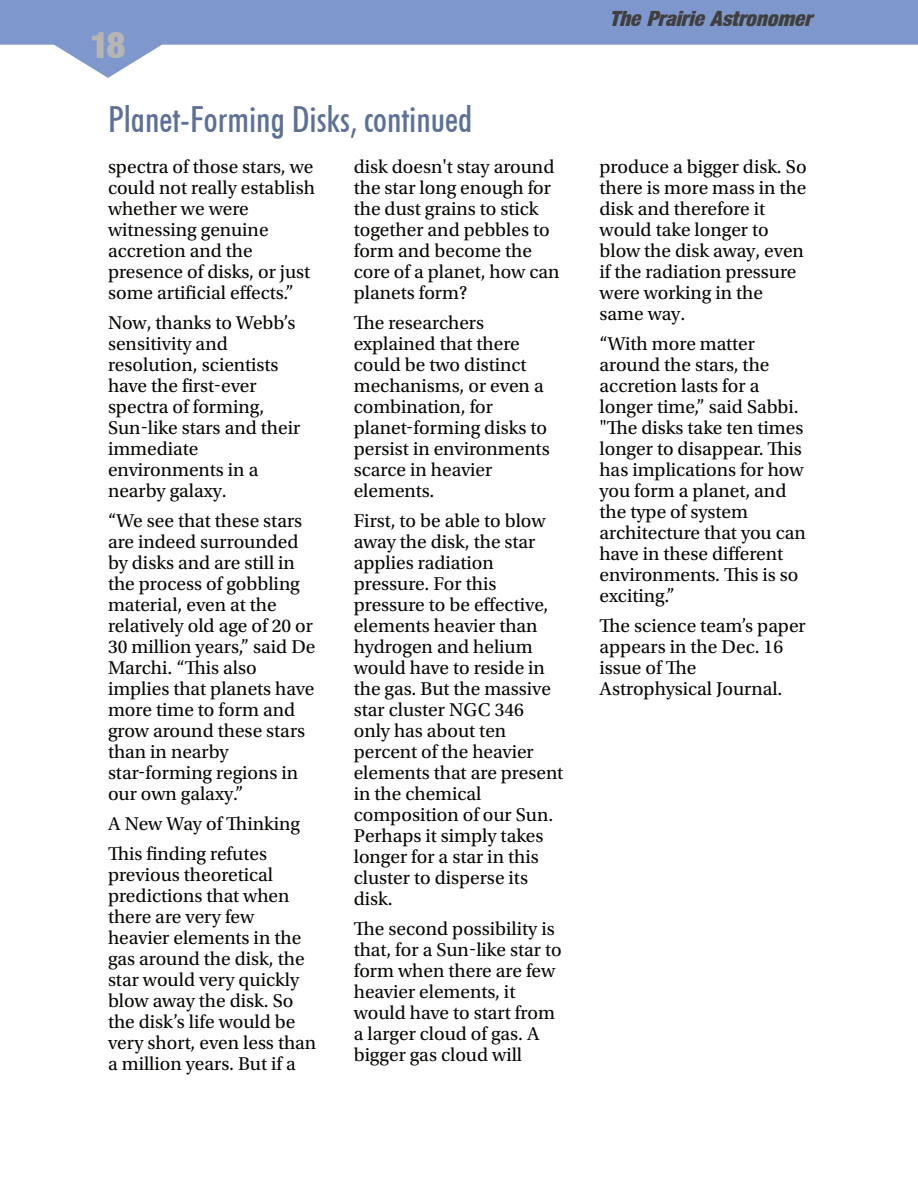
<style>
.page{position:relative;width:918px;height:1188px;background:#fff}
.page>*{position:absolute;margin:0;border:0;box-sizing:border-box;transform-origin:0 0}
.t1{font:500 condensed 36px "Futura BT";color:#5d7198}
.t2{font:36px "Basic Sans Heavy SF Bold";color:#b6b5b4}
.t3{font:italic 21px "Basic Sans Heavy SF Bold";color:#413f3e}
.t4{font:19.5px/21px "Utopia Std";color:#080704}
</style>
<div class="page">
<svg style="left:0;top:0;width:918px;height:78px;fill:#7e98cd"></svg>
<h1 class="t2" style="left:90px;top:31px;width:37px">18</h1>
<h1 class="t1" style="left:108px;top:105px;width:366px">Planet-Forming Disks, continued</h1>
<p class="t4" style="left:108px;top:158px;width:208px">spectra of those stars, we could not really establish whether we were witnessing genuine accretion and the presence of disks, or just some artificial effects.”</p>
<p class="t4" style="left:108px;top:314px;width:194px">Now, thanks to Webb’s sensitivity and resolution, scientists have the first-ever spectra of forming,<br>Sun-like stars and their immediate environments in a nearby galaxy.</p>
<p class="t4" style="left:108px;top:512px;width:209px">“We see that these stars are indeed surrounded by disks and are still in the process of gobbling material, even at the relatively old age of 20 or<br>30 million years,” said De<br>Marchi. “This also implies that planets have more time to form and grow around these stars than in nearby star-forming regions in our own galaxy.”</p>
<p class="t4" style="left:108px;top:810px;width:193px;line-height:30px">A New Way of Thinking<br>This finding refutes</p>
<p class="t4" style="left:108px;top:866px;width:210px">previous theoretical predictions that when there are very few heavier elements in the gas around the disk, the star would very quickly blow away the disk. So the disk’s life would be very short, even less than a million years. But if a</p>
<p class="t4" style="left:354px;top:158px;width:207px">disk doesn't stay around the star long enough for the dust grains to stick together and pebbles to form and become the core of a planet, how can planets form?</p>
<p class="t4" style="left:354px;top:314px;width:197px">The researchers explained that there could be two distinct mechanisms, or even a combination, for planet-forming disks to persist in environments scarce in heavier elements.</p>
<p class="t4" style="left:354px;top:512px;width:211px">First, to be able to blow away the disk, the star applies radiation pressure. For this pressure to be effective, elements heavier than hydrogen and helium would have to reside in the gas. But the massive star cluster NGC 346 only has about ten percent of the heavier elements that are present in the chemical composition of our Sun.<br>Perhaps it simply takes longer for a star in this cluster to disperse its disk.</p>
<p class="t4" style="left:354px;top:920px;width:209px">The second possibility is that, for a Sun-like star to form when there are few heavier elements, it would have to start from a larger cloud of gas. A bigger gas cloud will</p>
<p class="t3" style="left:610px;top:11px;width:204px">The Prairie Astronomer</p>
<p class="t4" style="left:600px;top:158px;width:209px">produce a bigger disk. So there is more mass in the disk and therefore it would take longer to blow the disk away, even if the radiation pressure were working in the same way.</p>
<p class="t4" style="left:600px;top:335px;width:208px">“With more matter around the stars, the accretion lasts for a longer time,” said Sabbi. "The disks take ten times longer to disappear. This has implications for how you form a planet, and the type of system architecture that you can have in these different environments. This is so exciting.”</p>
<p class="t4" style="left:600px;top:617px;width:208px">The science team’s paper appears in the Dec. 16 issue of The<br>Astrophysical Journal.</p>
</div>
